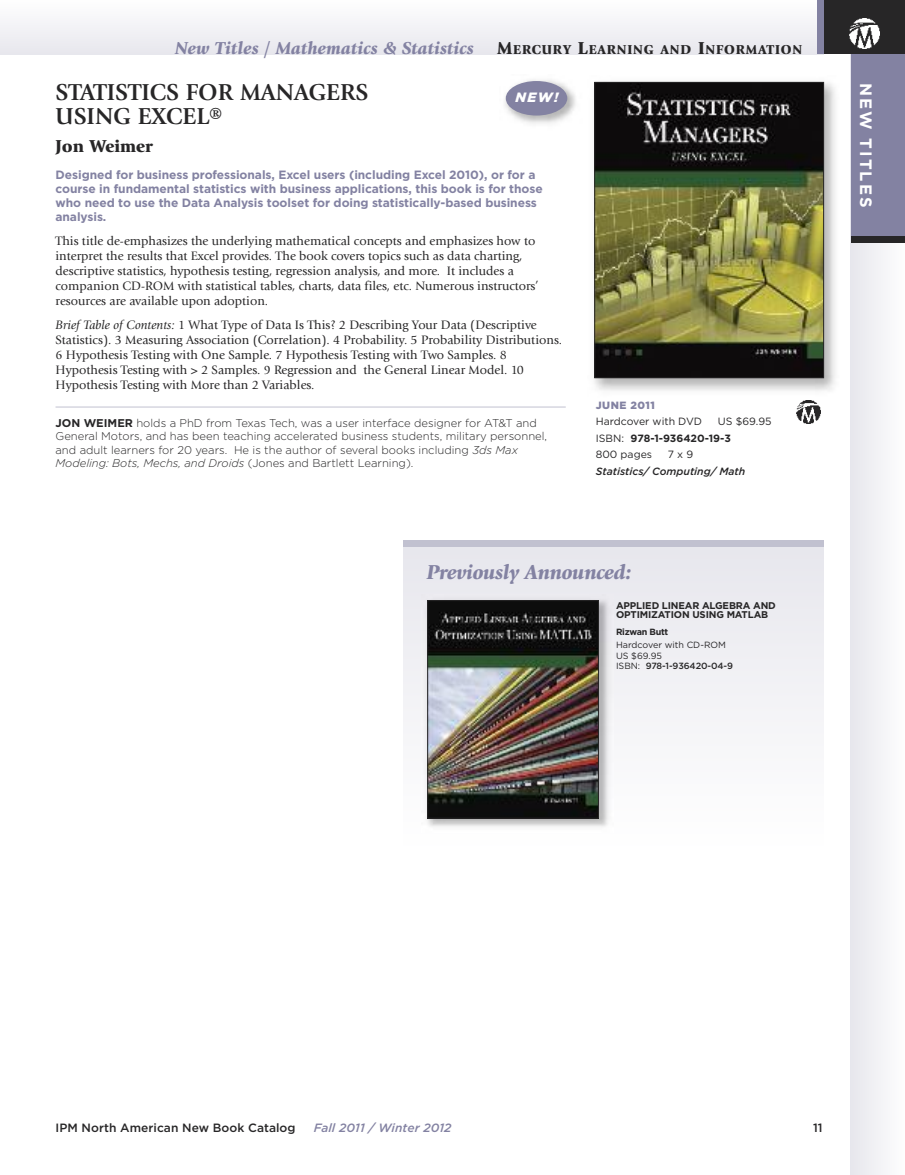
<style>
.page{position:relative;width:905px;height:1175px;background:#fff}
.page>*{position:absolute;margin:0;border:0;box-sizing:border-box;transform-origin:0 0}
.t1{font:700 24px/24px "Giovanni";color:#272627}
.t2{font:italic 900 21px "Giovanni";letter-spacing:-.02em;color:#8382a2}
.t3{font:italic 900 18px "Giovanni";color:#8382a2}
.t4{font:900 18px "Giovanni";color:#272627}
.t5{font:700 16.5px "Gotham";letter-spacing:.125em;color:#fff}
.t6{font:900 13.5px "Giovanni";letter-spacing:.06em;color:#272627}
.t7{font:italic 900 13.5px "Gotham";color:#fff}
.t8{font:12.75px/15px "Giovanni";color:#272627}
.t9{font:700 12px/14.2px "Gotham";letter-spacing:-.005em;color:#8382a2}
.t10{font:500 12px "Gotham";letter-spacing:.005em;color:#272627}
.t11{font:italic 500 12px "Gotham";letter-spacing:.005em;color:#8382a2}
.t12{font:300 11.25px/13.5px "Gotham";color:#272627}
.t13{font:10.5px/16.5px "Gotham";color:#272627}
.t14{font:italic 500 10.5px "Gotham";color:#272627}
.t15{font:900 10.5px "Gotham";letter-spacing:.05em;color:#8382a2}
.t16{font:700 9.75px/9.8px "Gotham";letter-spacing:-.015em;color:#272627}
.t17{font:9px/10.5px "Gotham";color:#272627}
.t18{font:700 9px "Gotham";letter-spacing:-.03em;color:#272627}
.s1{font-size:18px}
.s2{font-style:italic}
.s3{font-weight:700}
.s4{font-weight:500}
</style>
<div class="page">
<div style="left:0;top:0;width:824px;height:54px;background:#f3f2f6"></div>
<div style="left:817px;top:0;width:87px;height:54px;background:#8382a2"></div>
<div style="left:850px;top:0;width:54px;height:1174px;background:#f1f1f5"></div>
<div style="left:850px;top:0;width:54px;height:242px;background:#8382a2"></div>
<div style="left:850px;top:236px;width:54px;height:6px;background:#272627"></div>
<img style="left:594px;top:81px;width:241px;height:310px">
<img style="left:596px;top:84px;width:226px;height:292px">
<div style="left:594px;top:82px;width:230px;height:296px;border:1px solid #272627"></div>
<img style="left:796px;top:400px;width:24px;height:24px">
<div style="left:824px;top:0;width:80px;height:54px;background:#272627"></div>
<img style="left:849px;top:19px;width:30px;height:30px">
<div style="left:404px;top:540px;width:420px;height:309px;background:linear-gradient(to bottom,#e5e5ec,#fff)"></div>
<div style="left:404px;top:540px;width:420px;height:6px;background:#c1c1d0"></div>
<hr style="left:56px;top:406px;width:509px;height:1px;background:#c1c1d0">
<img style="left:505px;top:80px;width:71px;height:44px">
<div style="left:506px;top:81px;width:61px;height:35px;background:#8382a2;border-radius:50%"></div>
<img style="left:421px;top:594px;width:192px;height:239px">
<img style="left:429px;top:602px;width:167px;height:214px">
<div style="left:427px;top:600px;width:171px;height:218px;border:1px solid #272627"></div>
<h3 class="t3" style="left:175px;top:41px;width:300px">New Titles / Mathematics &amp; Statistics</h3>
<p class="t6" style="left:497px;top:44px;width:306px"><span class="s1">M</span>ERCURY <span class="s1">L</span>EARNING AND <span class="s1">I</span>NFORMATION</p>
<h1 class="t1" style="left:56px;top:82px;width:314px">STATISTICS FOR MANAGERS<br>USING EXCEL®</h1>
<h3 class="t4" style="left:56px;top:139px;width:99px">Jon Weimer</h3>
<p class="t9" style="left:56px;top:168px;width:488px">Designed for business professionals, Excel users (including Excel 2010), or for a course in fundamental statistics with business applications, this book is for those who need to use the Data Analysis toolset for doing statistically-based business analysis.</p>
<p class="t8" style="left:56px;top:235px;width:484px">This title de-emphasizes the underlying mathematical concepts and emphasizes how to interpret the results that Excel provides. The book covers topics such as data charting, descriptive statistics, hypothesis testing, regression analysis, and more. It includes a companion CD-ROM with statistical tables, charts, data files, etc. Numerous instructors’ resources are available upon adoption.</p>
<p class="t8" style="left:56px;top:319px;width:508px"><span class="s2">Brief Table of Contents:</span> 1 What Type of Data Is This? 2 Describing Your Data (Descriptive Statistics). 3 Measuring Association (Correlation). 4 Probability. 5 Probability Distributions.<br>6 Hypothesis Testing with One Sample. 7 Hypothesis Testing with Two Samples. 8<br>Hypothesis Testing with &gt; 2 Samples. 9 Regression and the General Linear Model. 10<br>Hypothesis Testing with More than 2 Variables.</p>
<p class="t12" style="left:55px;top:417px;width:493px"><span class="s3">JON WEIMER</span> holds a PhD from Texas Tech, was a user interface designer for AT&amp;T and General Motors, and has been teaching accelerated business students, military personnel, and adult learners for 20 years. He is the author of several books including <span class="s2">3ds Max Modeling: Bots, Mechs, and Droids</span> (Jones and Bartlett Learning).</p>
<p class="t7" style="left:515px;top:93px;width:44px">NEW!</p>
<p class="t15" style="left:596px;top:401px;width:61px">JUNE 2011</p>
<p class="t13" style="left:596px;top:414px;width:108px">Hardcover with DVD</p>
<p class="t13" style="left:596px;top:414px;width:177px;text-indent:122px">US $69.95<br>ISBN: <span class="s3">978-1-936420-19-3<br></span>800 pages</p>
<p class="t13" style="left:667px;top:447px;width:27px">7x9</p>
<p class="t14" style="left:596px;top:467px;width:151px">Statistics/ Computing/ Math</p>
<h2 class="t2" style="left:427px;top:564px;width:206px">Previously Announced:</h2>
<p class="t16" style="left:616px;top:601px;width:161px">APPLIED LINEAR ALGEBRA AND<br>OPTIMIZATION USING MATLAB</p>
<p class="t18" style="left:616px;top:628px;width:54px">Rizwan Butt</p>
<p class="t17" style="left:616px;top:640px;width:118px">Hardcover with CD-ROM<br>US $69.95<br>ISBN: <span class="s4">978-1-936420-04-9</span></p>
<p class="t5" style="left:871px;top:82px;width:126px;rotate:90deg">NEW TITLES</p>
<p class="t10" style="left:56px;top:1123px;width:241px">IPM North American New Book Catalog</p>
<p class="t11" style="left:314px;top:1123px;width:139px">Fall 2011 / Winter 2012</p>
<p class="t10" style="left:813px;top:1123px;width:11px">11</p>
</div>
